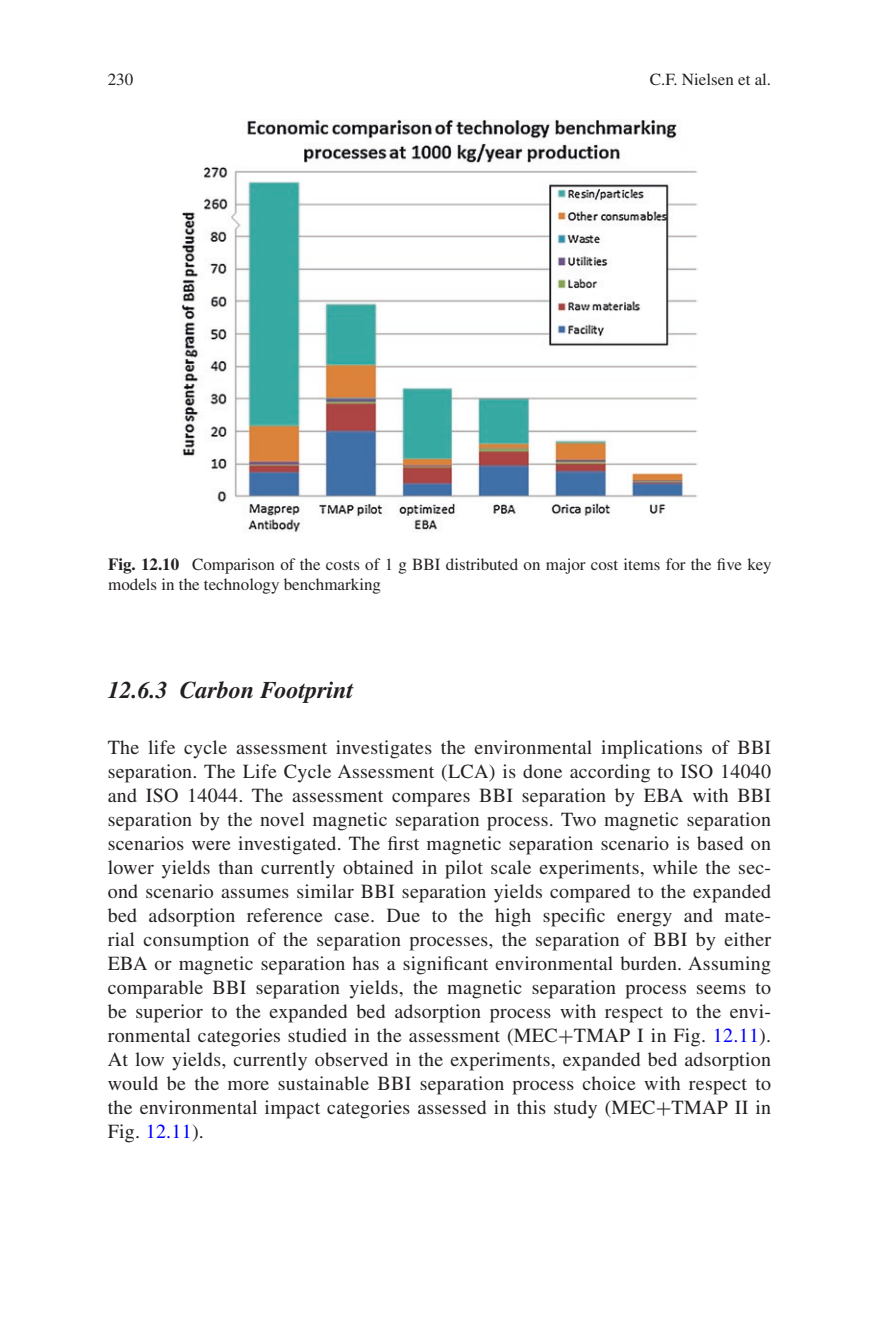
<style>
.page{position:relative;width:879px;height:1333px;background:#fff}
.page>*{position:absolute;margin:0;border:0;box-sizing:border-box;transform-origin:0 0}
.t1{font:italic 700 24px "Times";color:#231f20}
.t2{font:20px/24px "Times";letter-spacing:.015em;color:#231f20;text-align:justify}
.t3{font:17px/20px "Times";color:#231f20}
.s1{font-weight:700}
.s2{font-family:"MTSY"}
.s3{color:#00f}
</style>
<div class="page">
<img style="left:182px;top:119px;width:516px;height:413px">
<p class="t3" style="left:108px;top:69px;width:27px">230</p>
<p class="t3" style="left:650px;top:69px;width:123px">C.F. Nielsen et al.</p>
<p class="t3" style="left:108px;top:554px;width:665px"><span class="s1">Fig. 12.10</span> Comparison of the costs of 1 g BBI distributed on major cost items for the five key models in the technology benchmarking</p>
<p class="t1" style="left:108px;top:676px;width:247px">12.6.3 Carbon Footprint</p>
<p class="t2" style="left:108px;top:735px;width:665px">The life cycle assessment investigates the environmental implications of BBI separation. The Life Cycle Assessment (LCA) is done according to ISO 14040 and ISO 14044. The assessment compares BBI separation by EBA with BBI separation by the novel magnetic separation process. Two magnetic separation scenarios were investigated. The first magnetic separation scenario is based on lower yields than currently obtained in pilot scale experiments, while the sec&shy;ond scenario assumes similar BBI separation yields compared to the expanded bed adsorption reference case. Due to the high specific energy and mate&shy;rial consumption of the separation processes, the separation of BBI by either EBA or magnetic separation has a significant environmental burden. Assuming comparable BBI separation yields, the magnetic separation process seems to be superior to the expanded bed adsorption process with respect to the envi&shy;ronmental categories studied in the assessment (MEC<span class="s2">+</span>TMAP I in Fig. <span class="s3">12.11</span>).<br>At low yields, currently observed in the experiments, expanded bed adsorption would be the more sustainable BBI separation process choice with respect to the environmental impact categories assessed in this study (MEC<span class="s2">+</span>TMAP II in Fig. <span class="s3">12.11</span>).</p>
</div>
